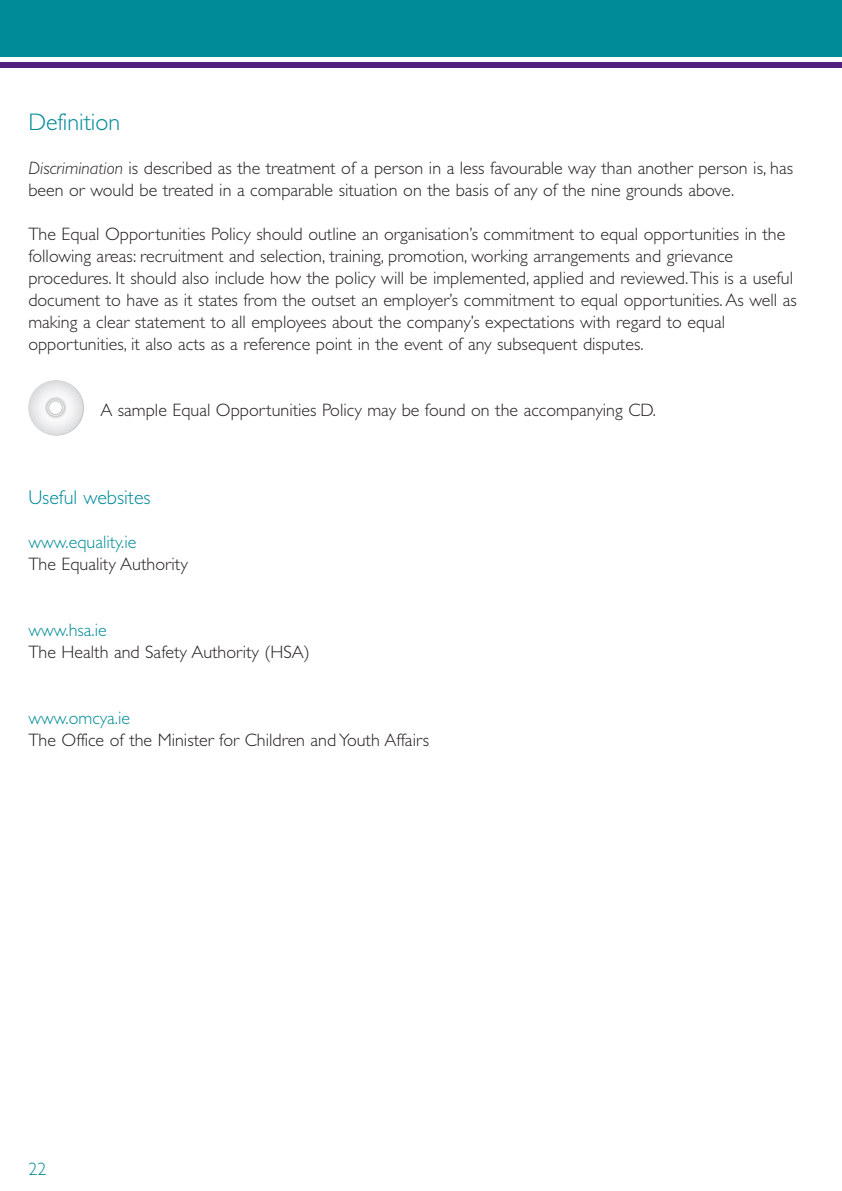
<style>
.page{position:relative;width:842px;height:1191px;background:#fff}
.page>*{position:absolute;margin:0;border:0;box-sizing:border-box;transform-origin:0 0}
.t1{font:300 24px "Gill Sans";color:#008b98}
.t2{font:300 20px "Gill Sans";color:#008b98}
.t3{font:300 18px/22px "Gill Sans";color:#231f20}
.t4{font:300 18px "Gill Sans";color:#008b98}
.s1{font-style:italic}
</style>
<div class="page">
<div style="left:0;top:0;width:842px;height:57px;background:#008b98"></div>
<div style="left:0;top:62px;width:842px;height:6px;background:#52227f"></div>
<svg style="left:28px;top:380px;width:55px;height:55px"></svg>
<svg style="left:45px;top:397px;width:22px;height:21px"></svg>
<div style="left:49px;top:401px;width:13px;height:13px;background:#fff;border-radius:50%"></div>
<div style="left:49px;top:401px;width:13px;height:13px;border:1px solid #c7c8ca;border-radius:50%"></div>
<div style="left:46px;top:398px;width:19px;height:19px;border:1px solid #c7c8ca;border-radius:50%"></div>
<h1 class="t1" style="left:28px;top:108px;width:93px">Definition</h1>
<p class="t3" style="left:28px;top:157px;width:766px"><span class="s1">Discrimination</span> is described as the treatment of a person in a less favourable way than another person is, has been or would be treated in a comparable situation on the basis of any of the nine grounds above.</p>
<p class="t3" style="left:28px;top:223px;width:770px">The Equal Opportunities Policy should outline an organisation’s commitment to equal opportunities in the following areas: recruitment and selection, training, promotion, working arrangements and grievance procedures. It should also include how the policy will be implemented, applied and reviewed.This is a useful document to have as it states from the outset an employer’s commitment to equal opportunities. As well as making a clear statement to all employees about the company’s expectations with regard to equal opportunities, it also acts as a reference point in the event of any subsequent disputes.</p>
<p class="t3" style="left:100px;top:399px;width:557px">A sample Equal Opportunities Policy may be found on the accompanying CD.</p>
<p class="t2" style="left:28px;top:485px;width:124px">Useful websites</p>
<p class="t4" style="left:28px;top:531px;width:110px">www.equality.ie</p>
<p class="t3" style="left:28px;top:553px;width:161px">The Equality Authority</p>
<p class="t4" style="left:28px;top:619px;width:80px">www.hsa.ie</p>
<p class="t3" style="left:28px;top:641px;width:283px">The Health and Safety Authority (HSA)</p>
<p class="t4" style="left:28px;top:707px;width:103px">www.omcya.ie</p>
<p class="t3" style="left:28px;top:729px;width:402px">The Office of the Minister for Children and Youth Affairs</p>
<p class="t4" style="left:28px;top:1158px;width:19px">22</p>
</div>
